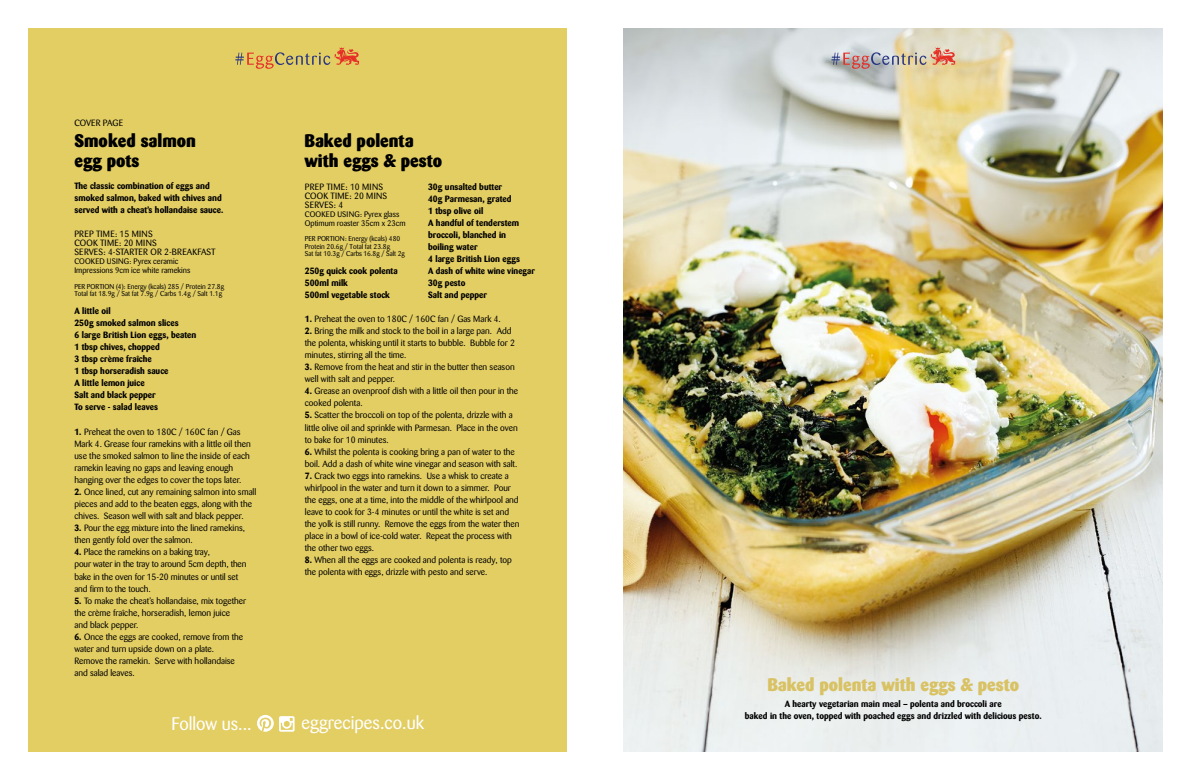
<style>
.page{position:relative;width:1191px;height:780px;background:#fff}
.page>*{position:absolute;margin:0;border:0;box-sizing:border-box;transform-origin:0 0}
.recipe_head2{font:800 18px/20px "Barmeno BQ";color:#000}
.recipe_head{font:18px "Barmeno BQ";color:#fff}
.recipe_head2-2{font:800 18px "Barmeno BQ";color:#d8c264}
.Bodycopy{font:9px/12px "Barmeno BQ";color:#000}
.ingredients{font:700 9px/12px "Barmeno BQ";color:#000}
.MINS_etc{font:9px "Barmeno BQ";letter-spacing:.02em;color:#000}
.pyrex_NEW{font:8px/9px "Barmeno BQ";color:#000}
.portions{font:7px/7.4px "Barmeno BQ";color:#000}
.s1{font-weight:700}
</style>
<div class="page">
<img style="left:624px;top:28px;width:538px;height:723px">
<div style="left:29px;top:28px;width:538px;height:723px;background:#e3ce64"></div>
<svg style="left:257px;top:715px;width:37px;height:16px"></svg>
<svg style="left:831px;top:47px;width:124px;height:22px;background:#c7b0a7"></svg>
<svg style="left:235px;top:47px;width:124px;height:22px"></svg>
<p class="Bodycopy" style="left:74px;top:117px;width:50px">COVER PAGE</p>
<p class="recipe_head2" style="left:74px;top:131px;width:123px">Smoked salmon egg pots</p>
<p class="ingredients" style="left:74px;top:180px;width:150px">The classic combination of eggs and smoked salmon, baked with chives and served with a cheat’s hollandaise sauce.</p>
<p class="MINS_etc" style="left:74px;top:229px;width:80px">PREP TIME: 15 MINS</p>
<p class="MINS_etc" style="left:74px;top:238px;width:84px">COOK TIME: 20 MINS</p>
<p class="MINS_etc" style="left:74px;top:247px;width:143px">SERVES: 4-STARTER OR 2-BREAKFAST</p>
<p class="pyrex_NEW" style="left:74px;top:257px;width:117px">COOKED USING: Pyrex ceramic<br>Impressions 9cm ice white ramekins</p>
<p class="portions" style="left:74px;top:283px;width:151px">PER PORTION (4): Energy (kcals) 285 / Protein 27.8g<br>Total fat 18.9g / Sat fat 7.9g / Carbs 1.4g / Salt 1.1g</p>
<p class="ingredients" style="left:74px;top:305px;width:38px">A little oil</p>
<p class="ingredients" style="left:74px;top:317px;width:106px">250g smoked salmon slices</p>
<p class="ingredients" style="left:74px;top:329px;width:123px">6 large British Lion eggs, beaten</p>
<p class="ingredients" style="left:74px;top:341px;width:87px">1 tbsp chives, chopped</p>
<p class="ingredients" style="left:74px;top:353px;width:79px">3 tbsp crème fraîche</p>
<p class="ingredients" style="left:74px;top:365px;width:96px">1 tbsp horseradish sauce</p>
<p class="ingredients" style="left:74px;top:377px;width:72px">A little lemon juice</p>
<p class="ingredients" style="left:74px;top:389px;width:83px">Salt and black pepper</p>
<p class="ingredients" style="left:74px;top:401px;width:85px">To serve - salad leaves</p>
<p class="Bodycopy" style="left:74px;top:426px;width:178px"><span class="s1">1.</span> Preheat the oven to 180C / 160C fan / Gas Mark 4. Grease four ramekins with a little oil then use the smoked salmon to line the inside of each ramekin leaving no gaps and leaving enough hanging over the edges to cover the tops later.</p>
<p class="Bodycopy" style="left:74px;top:486px;width:183px"><span class="s1">2.</span> Once lined, cut any remaining salmon into small pieces and add to the beaten eggs, along with the chives. Season well with salt and black pepper.</p>
<p class="Bodycopy" style="left:74px;top:522px;width:172px"><span class="s1">3.</span> Pour the egg mixture into the lined ramekins, then gently fold over the salmon.</p>
<p class="Bodycopy" style="left:74px;top:546px;width:174px"><span class="s1">4.</span> Place the ramekins on a baking tray,<br>pour water in the tray to around 5cm depth, then bake in the oven for 15-20 minutes or until set and firm to the touch.</p>
<p class="Bodycopy" style="left:74px;top:594px;width:173px"><span class="s1">5.</span> To make the cheat’s hollandaise, mix together the crème fraîche, horseradish, lemon juice<br>and black pepper.</p>
<p class="Bodycopy" style="left:74px;top:630px;width:170px"><span class="s1">6.</span> Once the eggs are cooked, remove from the water and turn upside down on a plate.<br>Remove the ramekin. Serve with hollandaise and salad leaves.</p>
<p class="recipe_head2" style="left:304px;top:131px;width:139px">Baked polenta with eggs &amp; pesto</p>
<p class="MINS_etc" style="left:305px;top:181px;width:80px">PREP TIME: 10 MINS</p>
<p class="MINS_etc" style="left:305px;top:190px;width:84px">COOK TIME: 20 MINS</p>
<p class="MINS_etc" style="left:305px;top:199px;width:40px">SERVES: 4</p>
<p class="pyrex_NEW" style="left:305px;top:209px;width:102px">COOKED USING: Pyrex glass<br>Optimum roaster 35cm x 23cm</p>
<p class="portions" style="left:305px;top:235px;width:101px">PER PORTION: Energy (kcals) 480<br>Protein 20.6g / Total fat 23.8g<br>Sat fat 10.3g / Carbs 16.8g / Salt 2g</p>
<p class="ingredients" style="left:305px;top:265px;width:95px">250g quick cook polenta</p>
<p class="ingredients" style="left:305px;top:277px;width:45px">500ml milk</p>
<p class="ingredients" style="left:305px;top:289px;width:87px">500ml vegetable stock</p>
<p class="ingredients" style="left:428px;top:180px;width:76px">30g unsalted butter</p>
<p class="ingredients" style="left:428px;top:192px;width:85px">40g Parmesan, grated</p>
<p class="ingredients" style="left:428px;top:204px;width:57px">1 tbsp olive oil</p>
<p class="ingredients" style="left:428px;top:216px;width:93px">A handful of tenderstem broccoli, blanched in boiling water</p>
<p class="ingredients" style="left:428px;top:252px;width:93px">4 large British Lion eggs</p>
<p class="ingredients" style="left:428px;top:264px;width:108px">A dash of white wine vinegar</p>
<p class="ingredients" style="left:428px;top:276px;width:39px">30g pesto</p>
<p class="ingredients" style="left:428px;top:288px;width:61px">Salt and pepper</p>
<p class="Bodycopy" style="left:305px;top:313px;width:197px"><span class="s1">1.</span> Preheat the oven to 180C / 160C fan / Gas Mark 4.</p>
<p class="Bodycopy" style="left:305px;top:325px;width:211px"><span class="s1">2.</span> Bring the milk and stock to the boil in a large pan. Add the polenta, whisking until it starts to bubble. Bubble for 2 minutes, stirring all the time.</p>
<p class="Bodycopy" style="left:305px;top:361px;width:211px"><span class="s1">3.</span> Remove from the heat and stir in the butter then season well with salt and pepper.</p>
<p class="Bodycopy" style="left:305px;top:385px;width:215px"><span class="s1">4.</span> Grease an ovenproof dish with a little oil then pour in the cooked polenta.</p>
<p class="Bodycopy" style="left:305px;top:409px;width:214px"><span class="s1">5.</span> Scatter the broccoli on top of the polenta, drizzle with a little olive oil and sprinkle with Parmesan. Place in the oven to bake for 10 minutes.</p>
<p class="Bodycopy" style="left:305px;top:445px;width:214px"><span class="s1">6.</span> Whilst the polenta is cooking bring a pan of water to the boil. Add a dash of white wine vinegar and season with salt.</p>
<p class="Bodycopy" style="left:305px;top:469px;width:216px"><span class="s1">7.</span> Crack two eggs into ramekins. Use a whisk to create a whirlpool in the water and turn it down to a simmer. Pour the eggs, one at a time, into the middle of the whirlpool and leave to cook for 3-4 minutes or until the white is set and the yolk is still runny. Remove the eggs from the water then place in a bowl of ice-cold water. Repeat the process with the other two eggs.</p>
<p class="Bodycopy" style="left:305px;top:553px;width:208px"><span class="s1">8.</span> When all the eggs are cooked and polenta is ready, top the polenta with eggs, drizzle with pesto and serve.</p>
<p class="recipe_head" style="left:171px;top:713px;width:82px">Follow us...</p>
<p class="recipe_head" style="left:301px;top:712px;width:124px">eggrecipes.co.uk</p>
<p class="recipe_head2-2" style="left:767px;top:673px;width:253px">Baked polenta with eggs &amp; pesto</p>
<p class="ingredients" style="left:745px;top:698px;width:298px;text-align:center">A hearty vegetarian main meal – polenta and broccoli are<br>baked in the oven, topped with poached eggs and drizzled with delicious pesto.</p>
</div>
